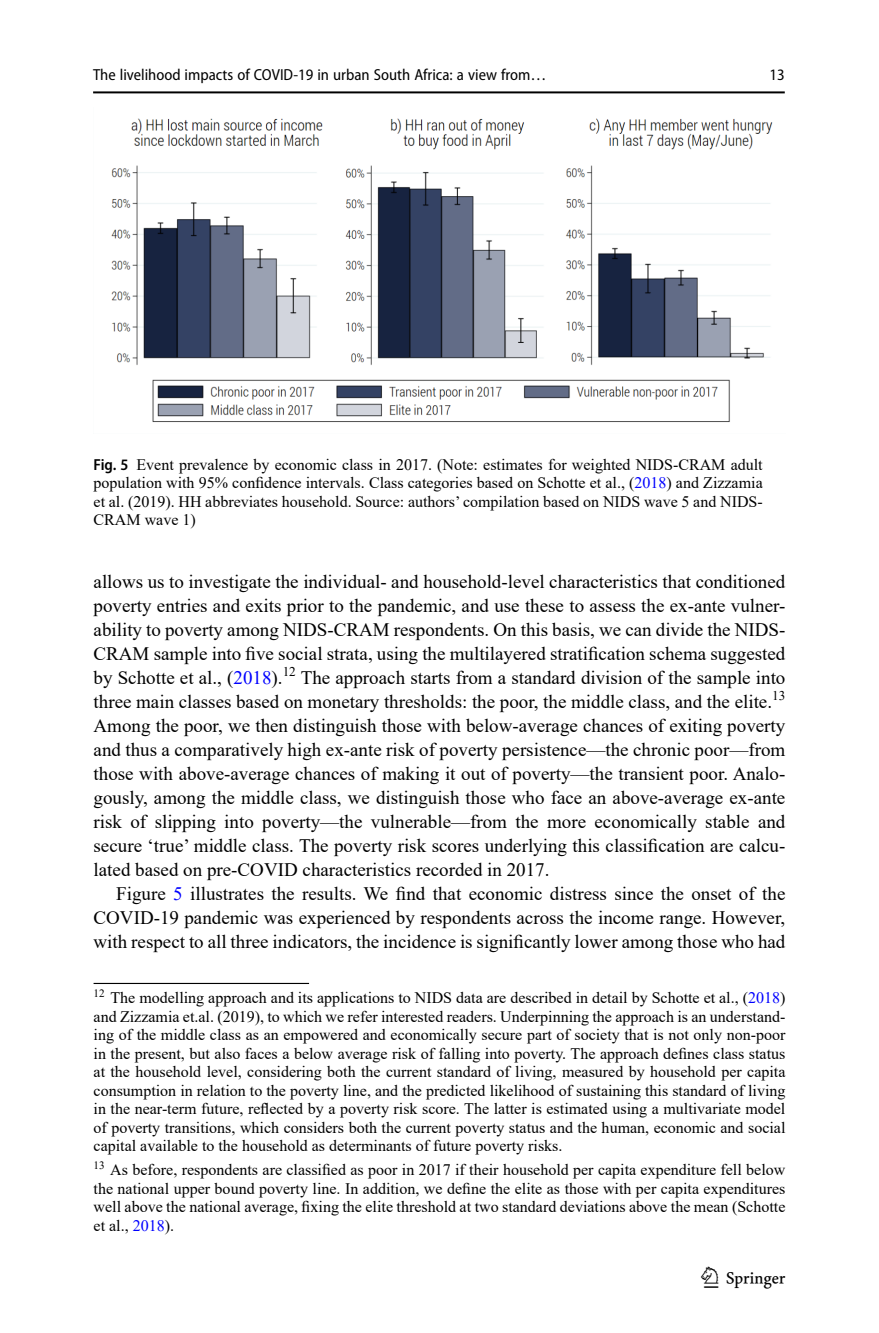
<style>
.page{position:relative;width:879px;height:1333px;background:#fff}
.page>*{position:absolute;margin:0;border:0;box-sizing:border-box;transform-origin:0 0}
.t1{font:30px "Springnew";color:#000}
.Body_Text_Indent{font:19px/24px "Times New Roman";color:#000;text-align:justify}
.Footnote{font:16px/18.6px "Times New Roman";color:#000;text-align:justify}
.Figure_Caption{font:16px/18.4px "Times New Roman";color:#000;text-align:justify}
.t2{font:semi-condensed 16px "Myriad Pro";color:#000}
.s1{font-family:"Myriad Pro";font-weight:600;font-stretch:semi-condensed}
.s2{color:#00f}
</style>
<div class="page">
<hr style="left:93px;top:91px;width:692px;height:2px;background:#000">
<hr style="left:94px;top:982px;width:215px;height:2px;background:#000">
<img style="left:111px;top:118px;width:662px;height:304px">
<p class="t2" style="left:93px;top:66px;width:455px">The livelihood impacts of COVID-19 in urban South Africa: a view from…</p>
<p class="t2" style="left:769px;top:66px;width:17px">13</p>
<p class="Figure_Caption" style="left:94px;top:455px;width:671px"><span class="s1">Fig. 5</span> Event prevalence by economic class in 2017. (Note: estimates for weighted NIDS-CRAM adult population with 95% confidence intervals. Class categories based on Schotte et al., (<span class="s2">2018</span>) and Zizzamia et al. (2019). HH abbreviates household. Source: authors’ compilation based on NIDS wave 5 and NIDS-CRAM wave 1)</p>
<p class="Body_Text_Indent" style="left:94px;top:569px;width:693px">allows us to investigate the individual- and household-level characteristics that conditioned poverty entries and exits prior to the pandemic, and use these to assess the ex-ante vulner&shy;ability to poverty among NIDS-CRAM respondents. On this basis, we can divide the NIDS-CRAM sample into five social strata, using the multilayered stratification schema suggested by Schotte et al., (<span class="s2">2018</span>).<sup>12</sup> The approach starts from a standard division of the sample into three main classes based on monetary thresholds: the poor, the middle class, and the elite.<sup>13<br></sup>Among the poor, we then distinguish those with below-average chances of exiting poverty and thus a comparatively high ex-ante risk of poverty persistence—the chronic poor—from those with above-average chances of making it out of poverty—the transient poor. Analo&shy;gously, among the middle class, we distinguish those who face an above-average ex-ante risk of slipping into poverty—the vulnerable—from the more economically stable and secure ‘true’ middle class. The poverty risk scores underlying this classification are calcu&shy;lated based on pre-COVID characteristics recorded in 2017.</p>
<p class="Body_Text_Indent" style="left:94px;top:881px;width:693px;text-indent:23px">Figure <span class="s2">5</span> illustrates the results. We find that economic distress since the onset of the COVID-19 pandemic was experienced by respondents across the income range. However, with respect to all three indicators, the incidence is significantly lower among those who had</p>
<p class="Footnote" style="left:94px;top:987px;width:693px"><sup>12</sup> The modelling approach and its applications to NIDS data are described in detail by Schotte et al., (<span class="s2">2018</span>) and Zizzamia et.al. (2019), to which we refer interested readers. Underpinning the approach is an understand&shy;ing of the middle class as an empowered and economically secure part of society that is not only non-poor in the present, but also faces a below average risk of falling into poverty. The approach defines class status at the household level, considering both the current standard of living, measured by household per capita consumption in relation to the poverty line, and the predicted likelihood of sustaining this standard of living in the near-term future, reflected by a poverty risk score. The latter is estimated using a multivariate model of poverty transitions, which considers both the current poverty status and the human, economic and social capital available to the household as determinants of future poverty risks.</p>
<p class="Footnote" style="left:94px;top:1160px;width:693px"><sup>13</sup> As before, respondents are classified as poor in 2017 if their household per capita expenditure fell below the national upper bound poverty line. In addition, we define the elite as those with per capita expenditures well above the national average, fixing the elite threshold at two standard deviations above the mean (Schotte et al., <span class="s2">2018</span>).</p>
<h1 class="t1" style="left:704px;top:1260px;width:83px">1 3</h1>
</div>
